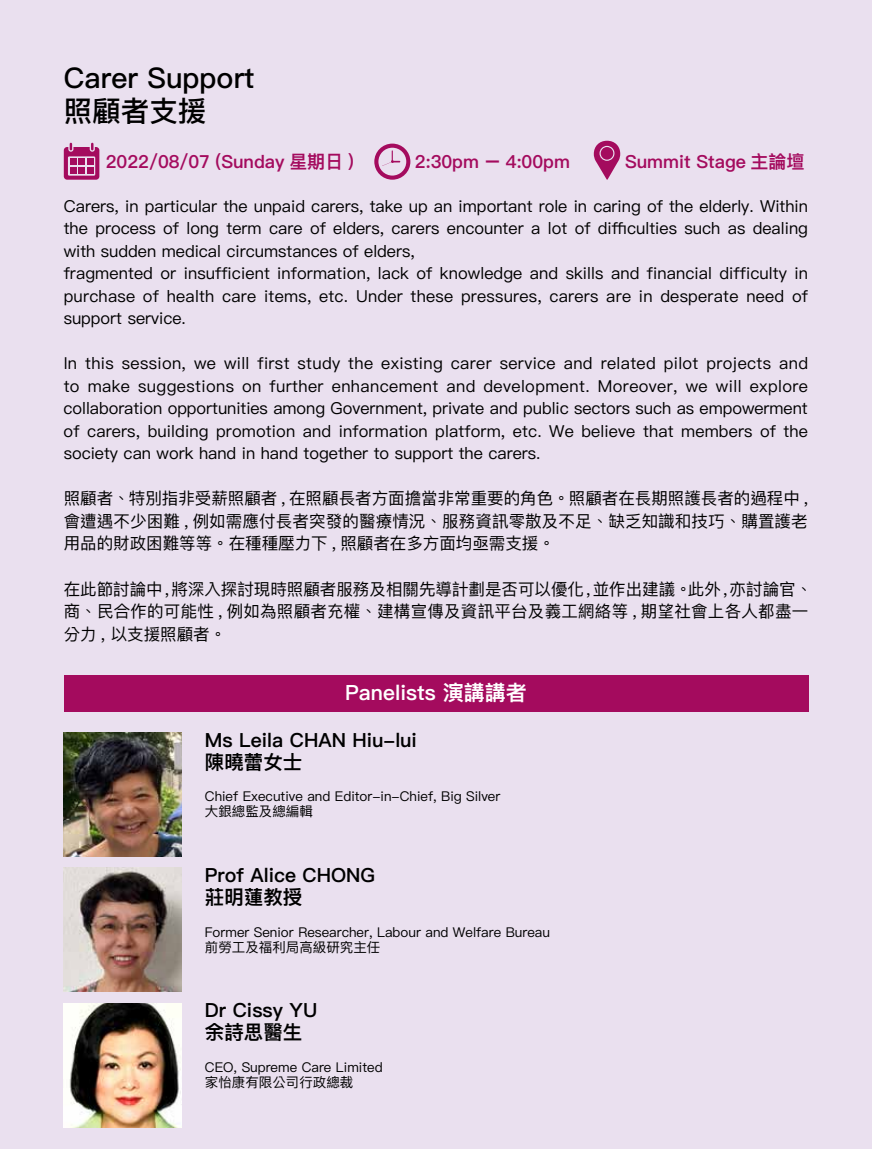
<style>
.page{position:relative;width:872px;height:1149px;background:#fff}
.page>*{position:absolute;margin:0;border:0;box-sizing:border-box;transform-origin:0 0}
.t1{font:500 28.5px/33px "Ping Fang TC";color:#000}
.t2{font:600 21px "Ping Fang TC";color:#fff}
.t3{font:600 19.5px/22.5px "Ping Fang TC";color:#000}
.t4{font:600 18px "Ping Fang TC";color:#a40b5e}
.t5{font:16.5px/22.5px "Ping Fang TC";color:#000}
.t6{font:13.5px/15px "Ping Fang TC";color:#000}
</style>
<div class="page">
<div style="left:0;top:0;width:872px;height:1148px;background:#eae0ef"></div>
<img style="left:64px;top:732px;width:118px;height:124px">
<img style="left:64px;top:867px;width:118px;height:124px">
<img style="left:64px;top:1003px;width:118px;height:123px">
<div style="left:64px;top:675px;width:744px;height:36px;background:#a40b5e"></div>
<svg style="left:594px;top:141px;width:26px;height:39px"></svg>
<svg style="left:64px;top:143px;width:35px;height:37px"></svg>
<svg style="left:374px;top:143px;width:36px;height:37px"></svg>
<h1 class="t1" style="left:64px;top:61px;width:192px">Carer Support照顧者支援</h1>
<p class="t4" style="left:106px;top:150px;width:249px">2022/08/07 (Sunday 星期日 )</p>
<p class="t4" style="left:415px;top:150px;width:157px">2:30pm – 4:00pm</p>
<p class="t4" style="left:625px;top:150px;width:181px">Summit Stage 主論壇</p>
<p class="t5" style="left:64px;top:194px;width:746px">Carers, in particular the unpaid carers, take up an important role in caring of the elderly. Within the process of long term care of elders, carers encounter a lot of difficulties such as dealing with sudden medical circumstances of elders,<br>fragmented or insufficient information, lack of knowledge and skills and financial difficulty in purchase of health care items, etc. Under these pressures, carers are in desperate need of support service.</p>
<p class="t5" style="left:64px;top:352px;width:746px;text-align:justify">In this session, we will first study the existing carer service and related pilot projects and to make suggestions on further enhancement and development. Moreover, we will explore collaboration opportunities among Government, private and public sectors such as empowerment of carers, building promotion and information platform, etc. We believe that members of the society can work hand in hand together to support the carers.</p>
<p class="t5" style="left:64px;top:487px;width:746px;text-align:justify">照顧者、特別指非受薪照顧者 , 在照顧長者方面擔當非常重要的角色。照顧者在長期照護長者的過程中 ,會遭遇不少困難 , 例如需應付長者突發的醫療情況、服務資訊零散及不足、缺乏知識和技巧、購置護老用品的財政困難等等。在種種壓力下 , 照顧者在多方面均亟需支援。</p>
<p class="t5" style="left:64px;top:577px;width:750px">在此節討論中,將深入探討現時照顧者服務及相關先導計劃是否可以優化,並作出建議。此外,亦討論官、商、民合作的可能性 , 例如為照顧者充權、建構宣傳及資訊平台及義工網絡等 , 期望社會上各人都盡一分力 , 以支援照顧者。</p>
<p class="t2" style="left:345px;top:679px;width:183px">Panelists 演講講者</p>
<p class="t3" style="left:205px;top:727px;width:214px">Ms Leila CHAN Hiu-lui陳曉蕾女士</p>
<p class="t6" style="left:205px;top:788px;width:297px">Chief Executive and Editor-in-Chief, Big Silver大銀總監及總編輯</p>
<p class="t3" style="left:205px;top:862px;width:172px">Prof Alice CHONG莊明蓮教授</p>
<p class="t6" style="left:205px;top:923px;width:346px">Former Senior Researcher, Labour and Welfare Bureau前勞工及福利局高級研究主任</p>
<p class="t3" style="left:205px;top:997px;width:114px">Dr Cissy YU余詩思醫生</p>
<p class="t6" style="left:205px;top:1058px;width:179px">CEO, Supreme Care Limited家怡康有限公司行政總裁</p>
</div>
